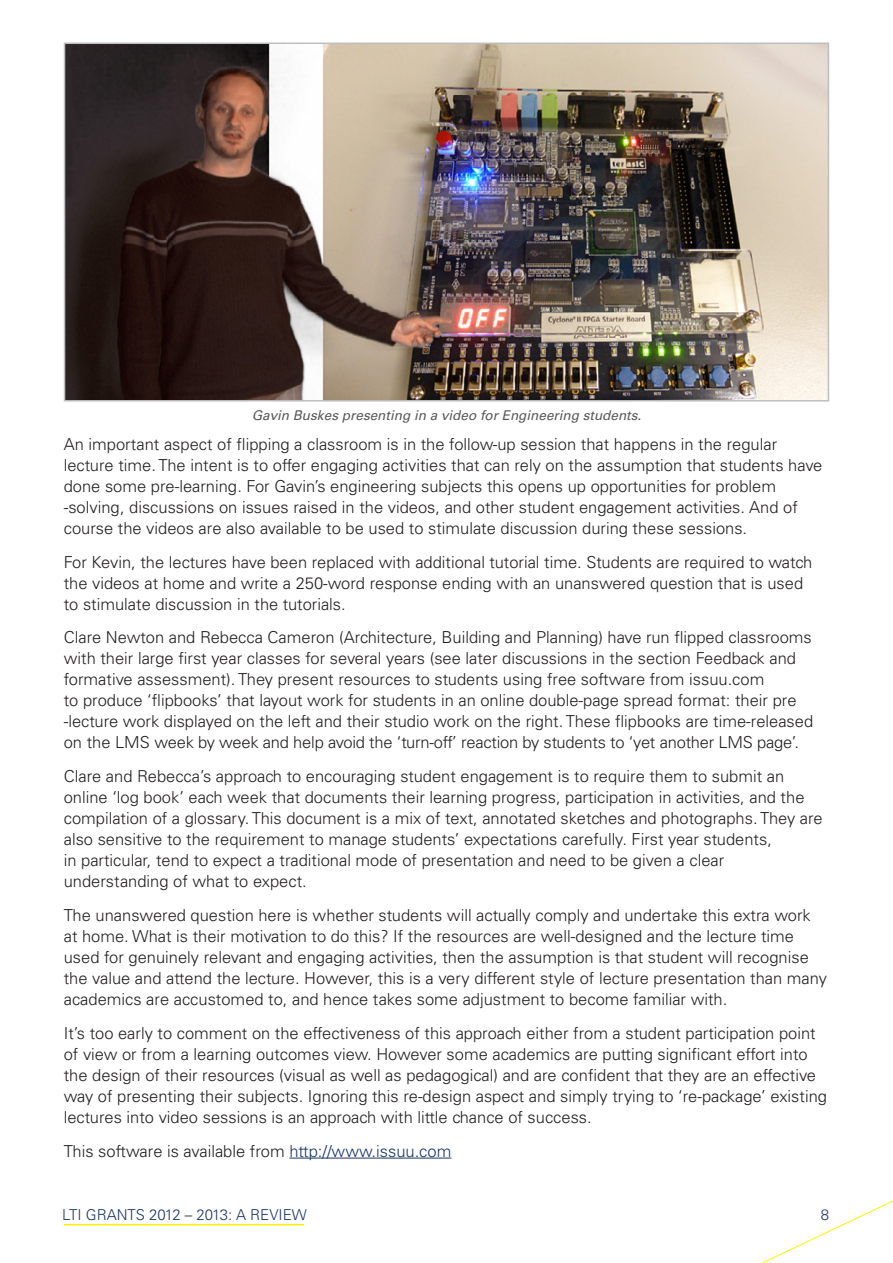
<style>
.page{position:relative;width:893px;height:1263px;background:#fff}
.page>*{position:absolute;margin:0;border:0;box-sizing:border-box;transform-origin:0 0}
.t1{font:300 16.5px/21px "Univers LT Std";color:#231f20}
.t2{font:300 15px "Univers LT Std";color:#1b3668}
.t3{font:italic 13.5px "Univers LT Std";color:#58595b}
.s1{color:#1b3668}
</style>
<div class="page">
<svg style="left:761px;top:1200px;width:132px;height:63px"></svg>
<hr style="left:64px;top:1224px;width:240px;height:1px;background:#fff200">
<hr style="left:289px;top:1158px;width:162px;height:1px;background:#1b3668">
<img style="left:67px;top:46px;width:759px;height:353px">
<div style="left:64px;top:43px;width:765px;height:359px;border:2px solid #bcbec0"></div>
<p class="t3" style="left:252px;top:407px;width:391px">Gavin Buskes presenting in a video for Engineering students.</p>
<p class="t1" style="left:64px;top:433px;width:760px">An important aspect of flipping a classroom is in the follow-up session that happens in the regular lecture time. The intent is to offer engaging activities that can rely on the assumption that students have done some pre-learning. For Gavin’s engineering subjects this opens up opportunities for problem -solving, discussions on issues raised in the videos, and other student engagement activities. And of course the videos are also available to be used to stimulate discussion during these sessions.</p>
<p class="t1" style="left:64px;top:551px;width:750px">For Kevin, the lectures have been replaced with additional tutorial time. Students are required to watch the videos at home and write a 250-word response ending with an unanswered question that is used to stimulate discussion in the tutorials.</p>
<p class="t1" style="left:64px;top:627px;width:751px">Clare Newton and Rebecca Cameron (Architecture, Building and Planning) have run flipped classrooms with their large first year classes for several years (see later discussions in the section Feedback and formative assessment). They present resources to students using free software from issuu.com<br>to produce ‘flipbooks’ that layout work for students in an online double-page spread format: their pre -lecture work displayed on the left and their studio work on the right. These flipbooks are time-released on the LMS week by week and help avoid the ‘turn-off’ reaction by students to ‘yet another LMS page’.</p>
<p class="t1" style="left:64px;top:766px;width:760px">Clare and Rebecca’s approach to encouraging student engagement is to require them to submit an online ‘log book’ each week that documents their learning progress, participation in activities, and the compilation of a glossary. This document is a mix of text, annotated sketches and photographs. They are also sensitive to the requirement to manage students’ expectations carefully. First year students,<br>in particular, tend to expect a traditional mode of presentation and need to be given a clear understanding of what to expect.</p>
<p class="t1" style="left:64px;top:905px;width:765px">The unanswered question here is whether students will actually comply and undertake this extra work at home. What is their motivation to do this? If the resources are well-designed and the lecture time used for genuinely relevant and engaging activities, then the assumption is that student will recognise the value and attend the lecture. However, this is a very different style of lecture presentation than many academics are accustomed to, and hence takes some adjustment to become familiar with.</p>
<p class="t1" style="left:64px;top:1022px;width:765px">It’s too early to comment on the effectiveness of this approach either from a student participation point of view or from a learning outcomes view. However some academics are putting significant effort into the design of their resources (visual as well as pedagogical) and are confident that they are an effective way of presenting their subjects. Ignoring this re-design aspect and simply trying to ‘re-package’ existing lectures into video sessions is an approach with little chance of success.</p>
<p class="t1" style="left:64px;top:1140px;width:389px">This software is available from <span class="s1">http://www.issuu.com</span></p>
<p class="t2" style="left:62px;top:1206px;width:246px">LTI GRANTS 2012 – 2013: A REVIEW</p>
<p class="t2" style="left:821px;top:1206px;width:10px">8</p>
</div>
